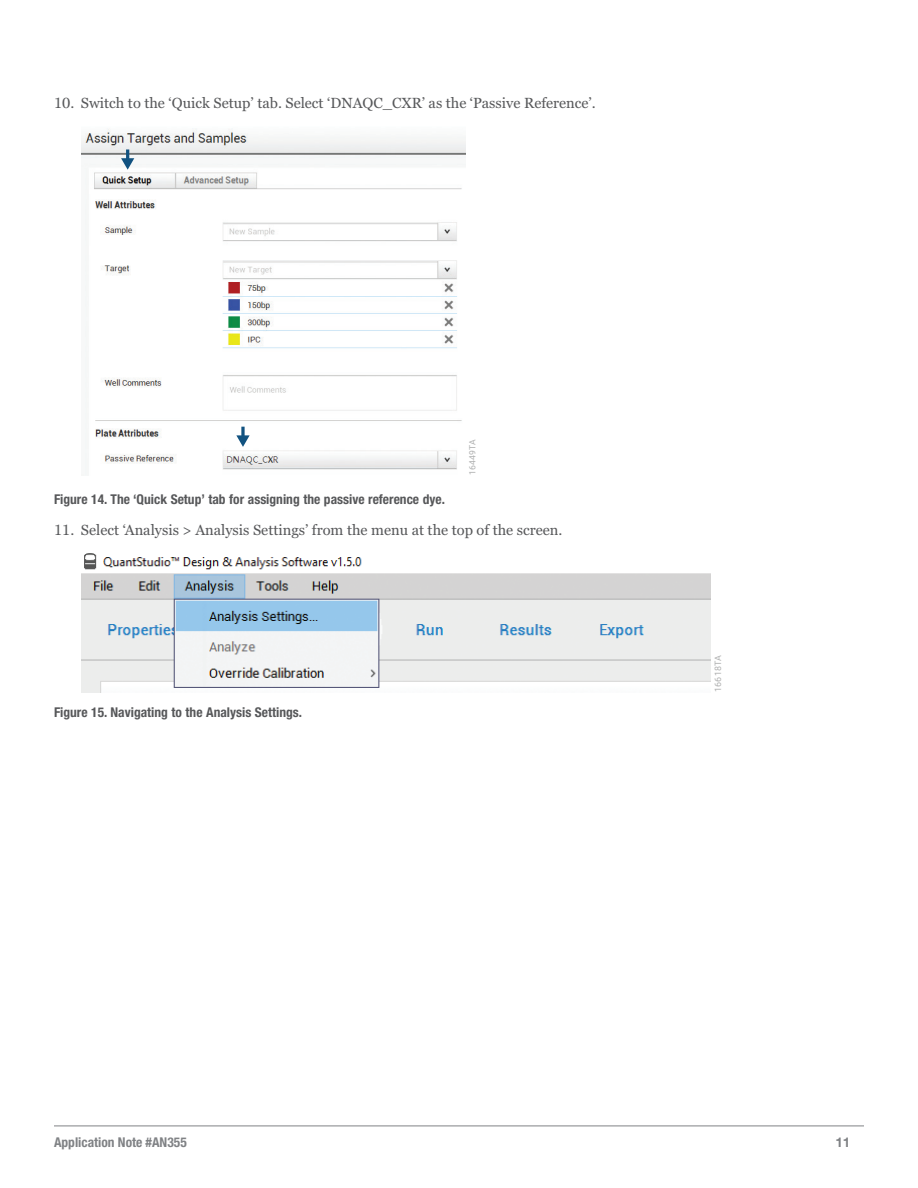
<style>
.page{position:relative;width:918px;height:1188px;background:#fff}
.page>*{position:absolute;margin:0;border:0;box-sizing:border-box;transform-origin:0 0}
.Protocol{font:14.7px "Georgia Pro";color:#57585a}
.Figure_legend{font:700 condensed 13.5px "Helvetica Neue";color:#57585a}
.t1{font:700 condensed 13.5px "Helvetica Neue";color:#808285}
.t2{font:700 13.5px "Helvetica Neue";color:#808285}
.t3{font:9px "Roboto";letter-spacing:.01em;color:#afb0b0}
.t4{font:8.7px "Roboto";letter-spacing:.01em;color:#afb0b0}
</style>
<div class="page">
<hr style="left:54px;top:1126px;width:810px;height:1px;background:#808285">
<img style="left:81px;top:128px;width:384px;height:347px">
<svg style="left:121px;top:149px;width:13px;height:21px"></svg>
<svg style="left:241px;top:427px;width:4px;height:8px"></svg>
<svg style="left:236px;top:435px;width:14px;height:12px"></svg>
<img style="left:81px;top:553px;width:630px;height:140px">
<p class="Protocol" style="left:54px;top:95px;width:543px">10. Switch to the ‘Quick Setup’ tab. Select ‘DNAQC_CXR’ as the ‘Passive Reference’.</p>
<p class="t4" style="left:467px;top:475px;width:37px;rotate:-90deg">16449TA</p>
<p class="Figure_legend" style="left:54px;top:491px;width:393px">Figure 14. The ‘Quick Setup’ tab for assigning the passive reference dye.</p>
<p class="Protocol" style="left:54px;top:522px;width:510px">11. Select ‘Analysis &gt; Analysis Settings’ from the menu at the top of the screen.</p>
<p class="Figure_legend" style="left:54px;top:704px;width:250px">Figure 15. Navigating to the Analysis Settings.</p>
<p class="t3" style="left:712px;top:692px;width:38px;rotate:-90deg">16618TA</p>
<p class="t1" style="left:54px;top:1134px;width:134px">Application Note #AN355</p>
<p class="t2" style="left:835px;top:1134px;width:17px">11</p>
</div>
